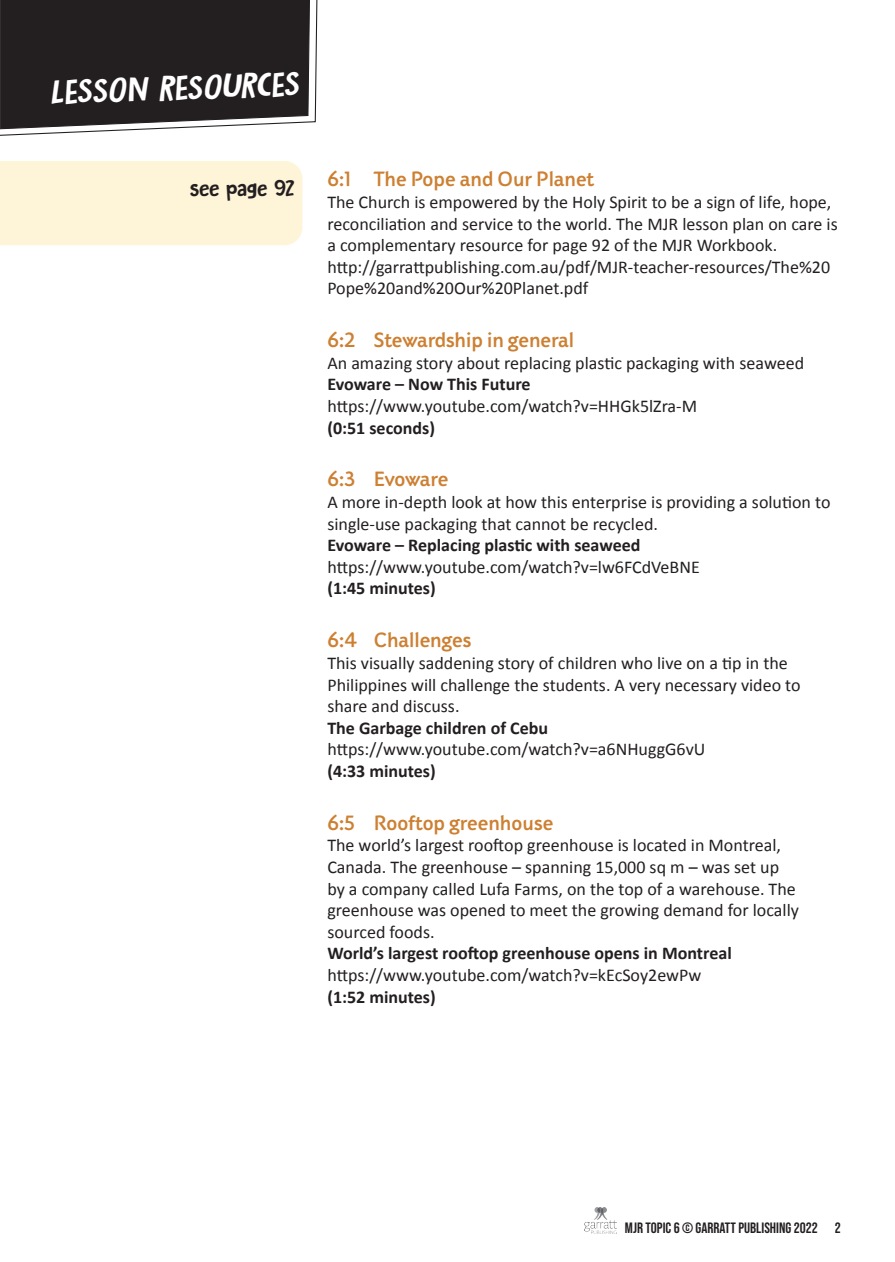
<style>
.page{position:relative;width:895px;height:1262px;background:#fff}
.page>*{position:absolute;margin:0;border:0;box-sizing:border-box;transform-origin:0 0}
.t1{font:italic 30.45px "DK Butterfly Ball";color:#fff;scale:1.2 1}
.t2{font:500 22.5px "Adderville ITC Std";color:#cd8032}
.t3{font:21px "DK Butterfly Ball";letter-spacing:-.025em;color:#231f20}
.t4{font:18px/21.6px "Calibri";color:#231f20}
.t5{font:700 18px "Calibri";color:#231f20}
.t6{font:15px "Bebas Neue";color:#231f20}
</style>
<div class="page">
<img style="left:584px;top:1208px;width:32px;height:25px">
<div style="left:0;top:161px;width:302px;height:84px;background:#fef4d8"></div>
<svg style="left:0;top:0;width:317px;height:136px;background:#3b3738"></svg>
<h1 class="t1" style="left:49px;top:70px;width:208px;rotate:-2deg">LESSON RESOURCES</h1>
<p class="t3" style="left:190px;top:173px;width:106px">see page 92</p>
<p class="t2" style="left:327px;top:166px;width:268px">6:1 The Pope and Our Planet</p>
<p class="t4" style="left:327px;top:191px;width:511px">The Church is empowered by the Holy Spirit to be a sign of life, hope, reconciliation and service to the world. The MJR lesson plan on care is a complementary resource for page 92 of the MJR Workbook. http://garrattpublishing.com.au/pdf/MJR-teacher-resources/The%20<br>Pope%20and%20Our%20Planet.pdf</p>
<p class="t2" style="left:327px;top:327px;width:248px">6:2 Stewardship in general</p>
<p class="t4" style="left:327px;top:352px;width:478px">An amazing story about replacing plastic packaging with seaweed</p>
<p class="t5" style="left:327px;top:372px;width:205px">Evoware – Now This Future</p>
<p class="t4" style="left:327px;top:395px;width:371px">https://www.youtube.com/watch?v=HHGk5lZra-M</p>
<p class="t5" style="left:327px;top:415px;width:109px">(0:51 seconds)</p>
<p class="t2" style="left:327px;top:466px;width:122px">6:3 Evoware</p>
<p class="t4" style="left:327px;top:491px;width:504px">A more in-depth look at how this enterprise is providing a solution to single-use packaging that cannot be recycled.</p>
<p class="t5" style="left:327px;top:533px;width:314px">Evoware – Replacing plastic with seaweed</p>
<p class="t4" style="left:327px;top:556px;width:374px">https://www.youtube.com/watch?v=lw6FCdVeBNE</p>
<p class="t5" style="left:327px;top:576px;width:110px">(1:45 minutes)</p>
<p class="t2" style="left:327px;top:627px;width:146px">6:4 Challenges</p>
<p class="t4" style="left:327px;top:652px;width:474px">This visually saddening story of children who live on a tip in the<br>Philippines will challenge the students. A very necessary video to share and discuss.</p>
<p class="t5" style="left:327px;top:715px;width:222px">The Garbage children of Cebu</p>
<p class="t4" style="left:327px;top:739px;width:379px">https://www.youtube.com/watch?v=a6NHuggG6vU</p>
<p class="t5" style="left:327px;top:758px;width:110px">(4:33 minutes)</p>
<p class="t2" style="left:327px;top:809px;width:227px">6:5 Rooftop greenhouse</p>
<p class="t4" style="left:327px;top:835px;width:473px">The world’s largest rooftop greenhouse is located in Montreal, Canada. The greenhouse – spanning 15,000 sq m – was set up by a company called Lufa Farms, on the top of a warehouse. The greenhouse was opened to meet the growing demand for locally sourced foods.</p>
<p class="t5" style="left:327px;top:941px;width:406px">World’s largest rooftop greenhouse opens in Montreal</p>
<p class="t4" style="left:327px;top:964px;width:375px">https://www.youtube.com/watch?v=kEcSoy2ewPw</p>
<p class="t5" style="left:327px;top:984px;width:110px">(1:52 minutes)</p>
<p class="t6" style="left:624px;top:1219px;width:217px">MJR TOPIC 6 © GARRATT PUBLISHING 2022 2</p>
</div>
